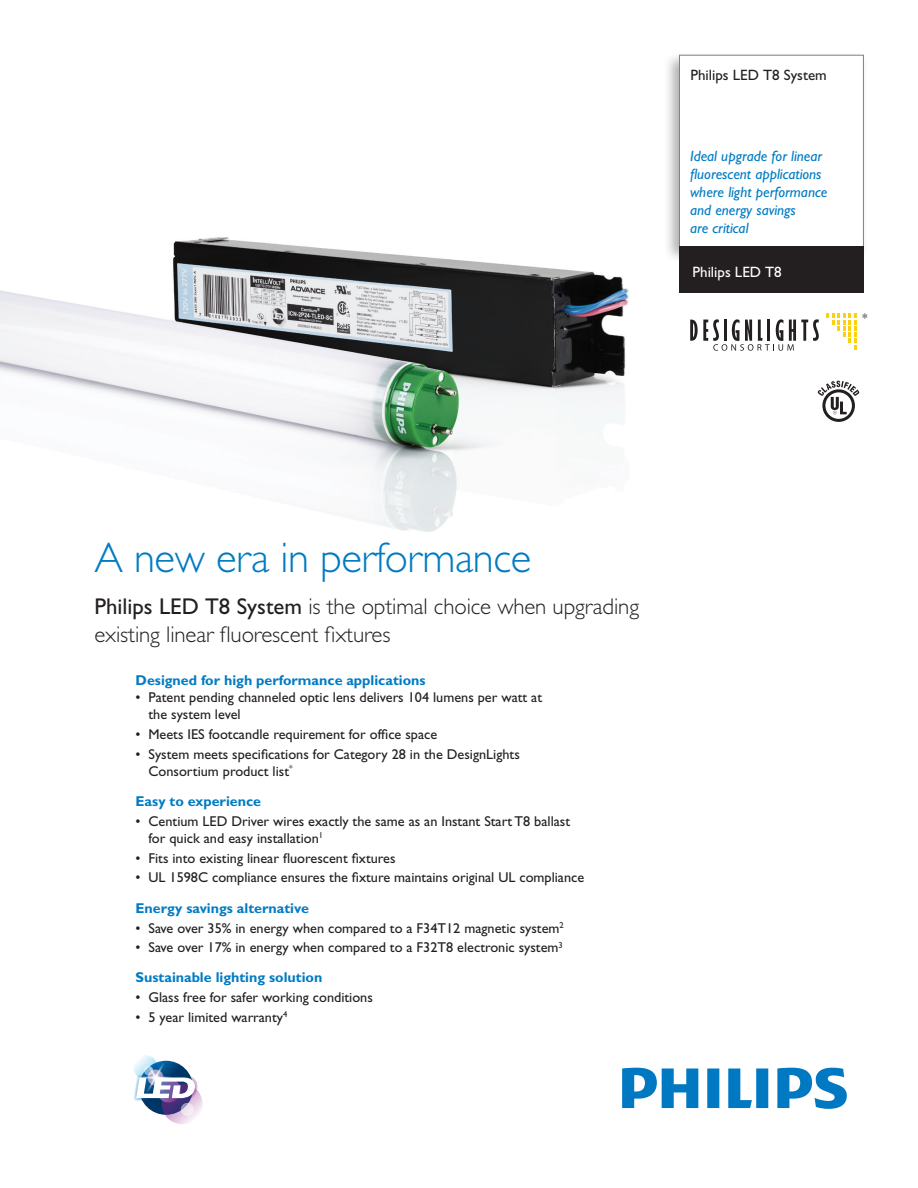
<style>
.page{position:relative;width:918px;height:1188px;background:#fff}
.page>*{position:absolute;margin:0;border:0;box-sizing:border-box;transform-origin:0 0}
.t1{font:300 42.75px "Gill Sans";letter-spacing:-.01em;color:#007bc3}
.t2{font:300 22.8px/28.5px "Gill Sans";letter-spacing:-.005em;color:#231f20}
.t3{font:italic 15px/18px "Gill Sans";color:#007bc3}
.t4{font:15px "Gill Sans";color:#231f20}
.t5{font:15px "Gill Sans";color:#fff}
.bullet_copy{font:14.25px/17.1px "Gill Sans";color:#231f20}
.bullet_copy-2{font:700 14.25px "Gill Sans";color:#007bc3}
.t6{font:12px "Gill Sans";color:#231f20}
.s1{font-weight:400}
</style>
<div class="page">
<img style="left:0;top:237px;width:629px;height:295px">
<div style="left:663px;top:51px;width:206px;height:213px;background:#231f20;opacity:.35"></div>
<div style="left:679px;top:55px;width:185px;height:192px;background:#fff;border:1px solid #808285"></div>
<div style="left:679px;top:247px;width:185px;height:46px;background:#231f20"></div>
<svg style="left:817px;top:381px;width:42px;height:41px"></svg>
<svg style="left:139px;top:1061px;width:54px;height:54px"></svg>
<svg style="left:162px;top:1083px;width:40px;height:41px"></svg>
<svg style="left:133px;top:1055px;width:25px;height:24px"></svg>
<img style="left:138px;top:1062px;width:35px;height:2px">
<svg style="left:181px;top:1103px;width:13px;height:13px"></svg>
<svg style="left:134px;top:1064px;width:64px;height:37px"></svg>
<svg style="left:826px;top:314px;width:31px;height:35px"></svg>
<svg style="left:690px;top:319px;width:129px;height:32px"></svg>
<svg style="left:622px;top:1068px;width:225px;height:41px"></svg>
<p class="t4" style="left:690px;top:66px;width:138px">Philips LED T8 System</p>
<p class="t3" style="left:690px;top:147px;width:139px">Ideal upgrade for linear fluorescent applications where light performance and energy savings<br>are critical</p>
<p class="t5" style="left:693px;top:264px;width:91px">Philips LED T8</p>
<p class="t6" style="left:862px;top:311px;width:7px">*</p>
<p class="t1" style="left:94px;top:534px;width:438px">A new era in performance</p>
<p class="t2" style="left:94px;top:592px;width:546px"><span class="s1">Philips LED T8 System</span> is the optimal choice when upgrading existing linear fluorescent fixtures</p>
<p class="bullet_copy-2" style="left:136px;top:672px;width:291px">Designed for high performance applications</p>
<p class="bullet_copy" style="left:149px;top:689px;width:395px;text-indent:-13px">• Patent pending channeled optic lens delivers 104 lumens per watt at the system level</p>
<p class="bullet_copy" style="left:136px;top:725px;width:303px">• Meets IES footcandle requirement for office space</p>
<p class="bullet_copy" style="left:149px;top:745px;width:373px;text-indent:-13px">• System meets specifications for Category 28 in the DesignLights<br>Consortium product list<sup>*</sup></p>
<p class="bullet_copy-2" style="left:136px;top:793px;width:127px">Easy to experience</p>
<p class="bullet_copy" style="left:149px;top:813px;width:423px;text-indent:-13px">• Centium LED Driver wires exactly the same as an Instant Start T8 ballast for quick and easy installation<sup>1</sup></p>
<p class="bullet_copy" style="left:136px;top:849px;width:262px">• Fits into existing linear fluorescent fixtures</p>
<p class="bullet_copy" style="left:136px;top:869px;width:450px">• UL 1598C compliance ensures the fixture maintains original UL compliance</p>
<p class="bullet_copy-2" style="left:136px;top:900px;width:175px">Energy savings alternative</p>
<p class="bullet_copy" style="left:136px;top:919px;width:430px">• Save over 35% in energy when compared to a F34T12 magnetic system<sup>2</sup></p>
<p class="bullet_copy" style="left:136px;top:939px;width:429px">• Save over 17% in energy when compared to a F32T8 electronic system<sup>3</sup></p>
<p class="bullet_copy-2" style="left:136px;top:969px;width:188px">Sustainable lighting solution</p>
<p class="bullet_copy" style="left:136px;top:989px;width:239px">• Glass free for safer working conditions</p>
<p class="bullet_copy" style="left:136px;top:1008px;width:153px">• 5 year limited warranty<sup>4</sup></p>
</div>
